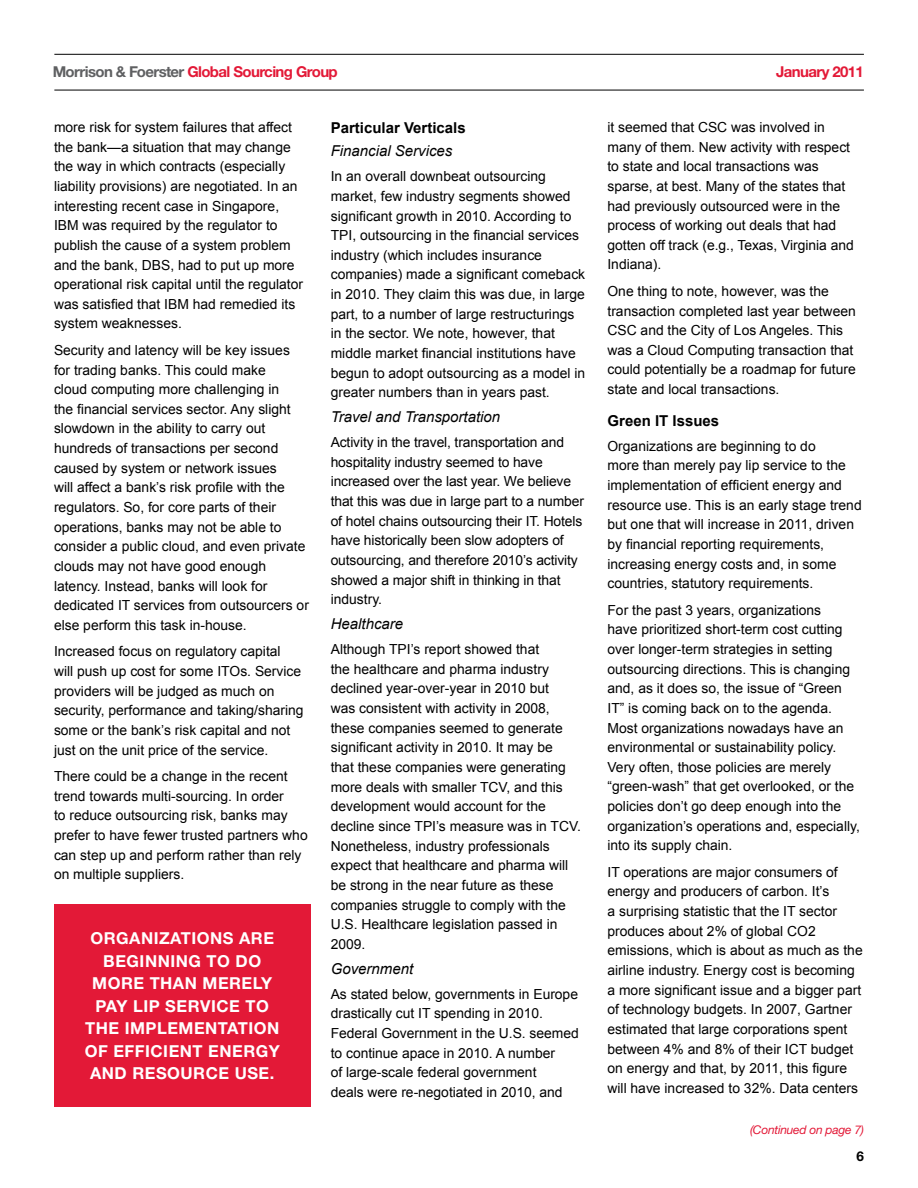
<style>
.page{position:relative;width:918px;height:1188px;background:#fff}
.page>*{position:absolute;margin:0;border:0;box-sizing:border-box;transform-origin:0 0}
.t1{font:700 16.5px "Helvetica Neue LT Std";letter-spacing:.03em;color:#fff}
.t2{font:700 16.5px "Helvetica Neue LT Std";letter-spacing:.095em;color:#fff}
.t3{font:italic 15px "Arial";color:#000}
.t4{font:700 15px "Helvetica Neue LT Std";letter-spacing:-.04em;color:#e31937}
.t5{font:700 15px "Arial";color:#000}
.t6{font:13.8px/19.6px "Arial";color:#000}
.t7{font:700 13.5px "Helvetica Neue LT Std";color:#000}
.t8{font:italic 12px "Helvetica Neue LT Std";letter-spacing:-.02em;color:#e31937}
.s1{color:#5f6062}
</style>
<div class="page">
<hr style="left:54px;top:90px;width:810px;height:1px;background:#000">
<hr style="left:54px;top:54px;width:810px;height:1px;background:#000">
<div style="left:54px;top:904px;width:256px;height:203px;background:#e31937"></div>
<p class="t4" style="left:53px;top:62px;width:287px"><span class="s1">MORRISON &amp; FOERSTER</span> GLOBAL SOURCING GROUP</p>
<p class="t4" style="left:776px;top:62px;width:89px">JANUARY 2011</p>
<p class="t6" style="left:54px;top:117px;width:251px">more risk for system failures that affect the bank—a situation that may change the way in which contracts (especially liability provisions) are negotiated. In an interesting recent case in Singapore, IBM was required by the regulator to publish the cause of a system problem and the bank, DBS, had to put up more operational risk capital until the regulator was satisfied that IBM had remedied its system weaknesses.</p>
<p class="t6" style="left:54px;top:340px;width:256px">Security and latency will be key issues for trading banks. This could make<br>cloud computing more challenging in<br>the financial services sector. Any slight slowdown in the ability to carry out hundreds of transactions per second caused by system or network issues<br>will affect a bank’s risk profile with the regulators. So, for core parts of their operations, banks may not be able to consider a public cloud, and even private clouds may not have good enough latency. Instead, banks will look for dedicated IT services from outsourcers or else perform this task in-house.</p>
<p class="t6" style="left:54px;top:642px;width:251px">Increased focus on regulatory capital<br>will push up cost for some ITOs. Service providers will be judged as much on security, performance and taking/sharing some or the bank’s risk capital and not just on the unit price of the service.</p>
<p class="t6" style="left:54px;top:766px;width:255px">There could be a change in the recent trend towards multi-sourcing. In order<br>to reduce outsourcing risk, banks may prefer to have fewer trusted partners who can step up and perform rather than rely on multiple suppliers.</p>
<p class="t1" style="left:90px;top:928px;width:39px">ORGAN</p>
<p class="t1" style="left:154px;top:928px;width:122px">IZATIONS ARE</p>
<p class="t2" style="left:103px;top:951px;width:159px">BEGINNING TO DO</p>
<p class="t1" style="left:92px;top:973px;width:70px">MORE THAN</p>
<p class="t1" style="left:203px;top:973px;width:71px">MERELY</p>
<p class="t1" style="left:96px;top:996px;width:175px">PAY LIP SERVICE TO</p>
<p class="t1" style="left:85px;top:1018px;width:132px">THE IMPLEMENTAT</p>
<p class="t1" style="left:248px;top:1018px;width:30px">ION</p>
<p class="t1" style="left:85px;top:1041px;width:196px">OF EFFICIENT ENERGY</p>
<p class="t1" style="left:90px;top:1063px;width:14px">AND</p>
<p class="t1" style="left:132px;top:1063px;width:143px">RESOURCE USE.</p>
<p class="t5" style="left:331px;top:118px;width:137px">Particular Verticals</p>
<p class="t3" style="left:331px;top:141px;width:123px">Financial Services</p>
<p class="t6" style="left:331px;top:167px;width:256px">In an overall downbeat outsourcing market, few industry segments showed significant growth in 2010. According to TPI, outsourcing in the financial services industry (which includes insurance companies) made a significant comeback in 2010. They claim this was due, in large part, to a number of large restructurings in the sector. We note, however, that middle market financial institutions have begun to adopt outsourcing as a model in greater numbers than in years past.</p>
<p class="t3" style="left:331px;top:407px;width:171px">Travel and Transportation</p>
<p class="t6" style="left:331px;top:433px;width:255px">Activity in the travel, transportation and hospitality industry seemed to have increased over the last year. We believe that this was due in large part to a number of hotel chains outsourcing their IT. Hotels have historically been slow adopters of outsourcing, and therefore 2010’s activity showed a major shift in thinking in that industry.</p>
<p class="t3" style="left:331px;top:614px;width:74px">Healthcare</p>
<p class="t6" style="left:331px;top:640px;width:252px">Although TPI’s report showed that<br>the healthcare and pharma industry declined year-over-year in 2010 but<br>was consistent with activity in 2008, these companies seemed to generate significant activity in 2010. It may be<br>that these companies were generating more deals with smaller TCV, and this development would account for the decline since TPI’s measure was in TCV.<br>Nonetheless, industry professionals expect that healthcare and pharma will be strong in the near future as these companies struggle to comply with the U.S. Healthcare legislation passed in 2009.</p>
<p class="t3" style="left:331px;top:959px;width:84px">Government</p>
<p class="t6" style="left:331px;top:984px;width:250px">As stated below, governments in Europe drastically cut IT spending in 2010.<br>Federal Government in the U.S. seemed to continue apace in 2010. A number<br>of large-scale federal government<br>deals were re-negotiated in 2010, and</p>
<p class="t6" style="left:608px;top:117px;width:248px">it seemed that CSC was involved in many of them. New activity with respect to state and local transactions was sparse, at best. Many of the states that had previously outsourced were in the process of working out deals that had gotten off track (e.g., Texas, Virginia and Indiana).</p>
<p class="t6" style="left:608px;top:281px;width:250px">One thing to note, however, was the transaction completed last year between CSC and the City of Los Angeles. This was a Cloud Computing transaction that could potentially be a roadmap for future state and local transactions.</p>
<p class="t5" style="left:608px;top:411px;width:113px">Green IT Issues</p>
<p class="t6" style="left:608px;top:436px;width:256px">Organizations are beginning to do<br>more than merely pay lip service to the implementation of efficient energy and resource use. This is an early stage trend but one that will increase in 2011, driven by financial reporting requirements, increasing energy costs and, in some countries, statutory requirements.</p>
<p class="t6" style="left:608px;top:600px;width:254px">For the past 3 years, organizations<br>have prioritized short-term cost cutting over longer-term strategies in setting outsourcing directions. This is changing and, as it does so, the issue of “Green IT” is coming back on to the agenda.<br>Most organizations nowadays have an environmental or sustainability policy.<br>Very often, those policies are merely “green-wash” that get overlooked, or the policies don’t go deep enough into the organization’s operations and, especially, into its supply chain.</p>
<p class="t6" style="left:608px;top:862px;width:257px">IT operations are major consumers of energy and producers of carbon. It’s<br>a surprising statistic that the IT sector produces about 2% of global CO2 emissions, which is about as much as the airline industry. Energy cost is becoming a more significant issue and a bigger part of technology budgets. In 2007, Gartner estimated that large corporations spent between 4% and 8% of their ICT budget on energy and that, by 2011, this figure will have increased to 32%. Data centers</p>
<p class="t8" style="left:750px;top:1123px;width:115px">(Continued on page 7)</p>
<p class="t7" style="left:856px;top:1148px;width:9px">6</p>
</div>
